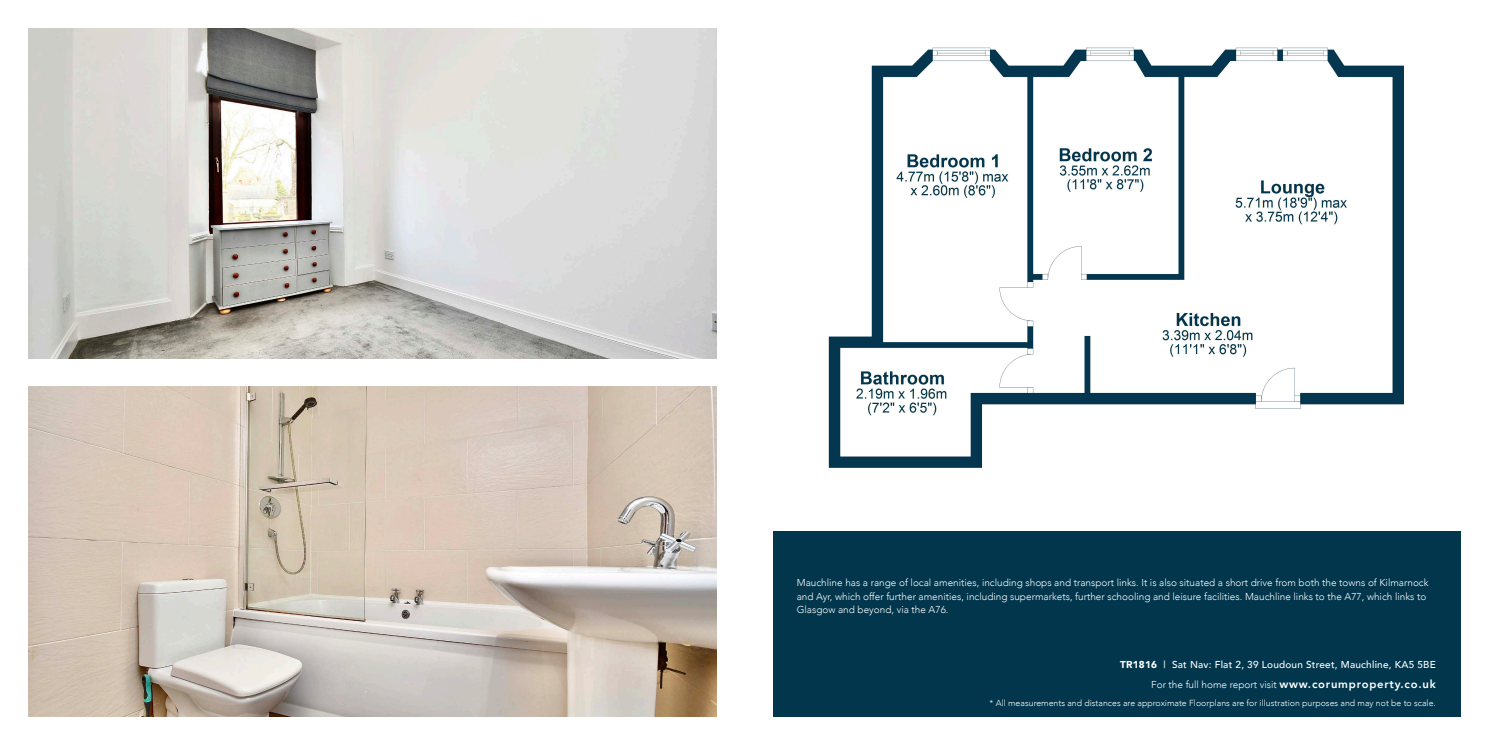
<style>
.page{position:relative;width:1489px;height:745px;background:#fff}
.page>*{position:absolute;margin:0;border:0;box-sizing:border-box;transform-origin:0 0}
.t1{font:300 10px/13.8px "Avenir";color:#fff}
.t2{font:500 10px "Avenir";letter-spacing:.02em;color:#fff}
.t3{font:300 8.75px "Avenir";color:#fff}
.s1{font-weight:900}
.s2{font-weight:800;font-size:11.25px}
</style>
<div class="page">
<img style="left:28px;top:28px;width:688px;height:330px">
<img style="left:28px;top:386px;width:688px;height:330px">
<img style="left:828px;top:47px;width:576px;height:421px">
<div style="left:772px;top:531px;width:688px;height:185px;background:#01364d"></div>
<p class="t1" style="left:796px;top:575px;width:633px">Mauchline has a range of local amenities, including shops and transport links. It is also situated a short drive from both the towns of Kilmarnock and Ayr, which offer further amenities, including supermarkets, further schooling and leisure facilities. Mauchline links to the A77, which links to<br>Glasgow and beyond, via the A76.</p>
<p class="t2" style="left:1120px;top:655px;width:317px"><span class="s1">TR1816</span> | Sat Nav: Flat 2, 39 Loudoun Street, Mauchline, KA5 5BE</p>
<p class="t1" style="left:1151px;top:677px;width:286px">For the full home report visit <span class="s2">www.corumproperty.co.uk</span></p>
<p class="t3" style="left:989px;top:697px;width:448px">* All measurements and distances are approximate Floorplans are for illustration purposes and may not be to scale.</p>
</div>
